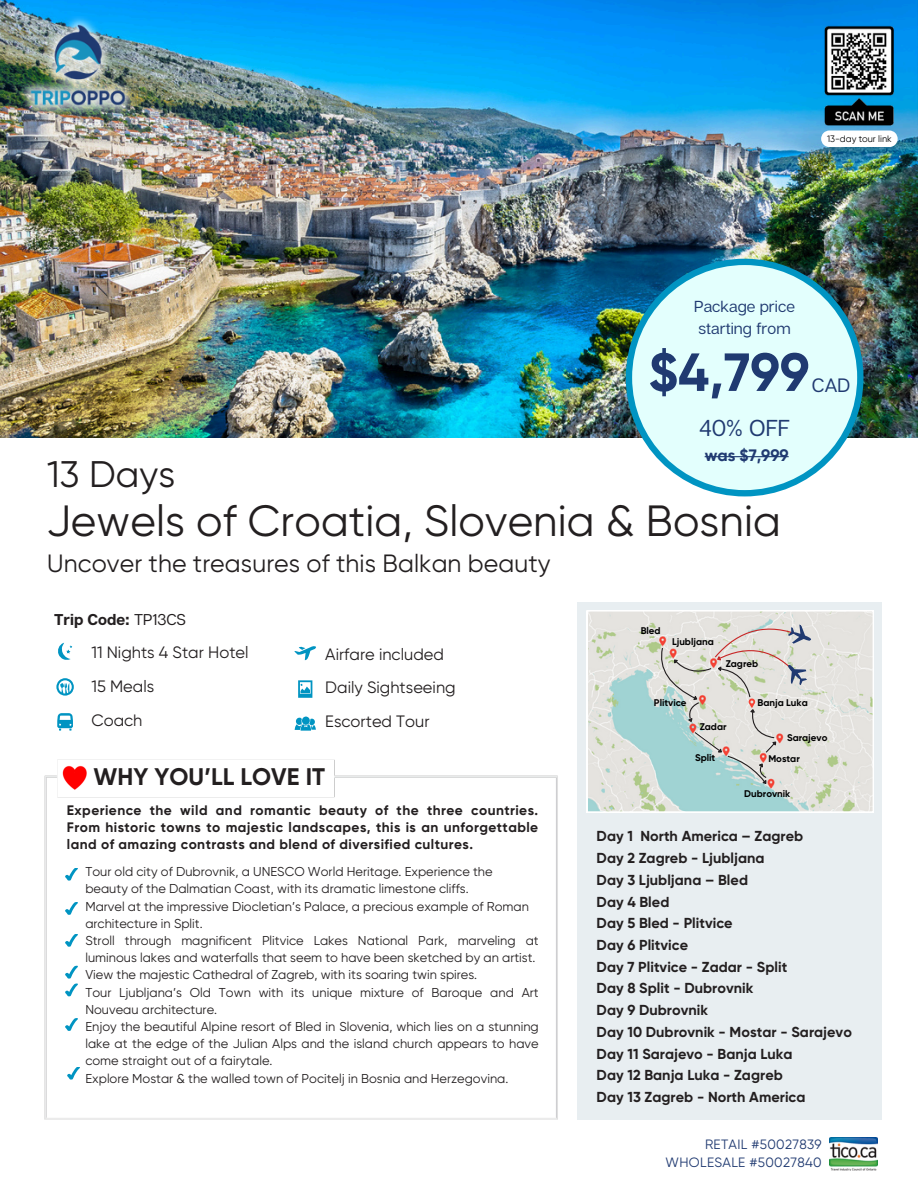
<style>
.page{position:relative;width:918px;height:1188px;background:#fff}
.page>*{position:absolute;margin:0;border:0;box-sizing:border-box;transform-origin:0 0}
.t1{font:700 53.55px "Gilroy";color:#203a71}
.t2{font:43.65px "Gilroy";letter-spacing:.005em;color:#231f20}
.t3{font:37.05px "Gilroy";letter-spacing:.005em;color:#231f20}
.t4{font:24.9px "Gilroy";letter-spacing:.005em;color:#231f20}
.t5{font:700 24px "Gilroy";letter-spacing:.005em;color:#231f20}
.t6{font:22.95px "Articulat CF";color:#203a71}
.t7{font:19.35px "Articulat CF";color:#203a71}
.t8{font:16.5px "Gilroy";color:#231f20}
.t9{font:700 16.5px "Gilroy";color:#203a71}
.t10{font:15.9px "Articulat CF";color:#203a71}
.t11{font:700 15.6px "Articulat CF";color:#231f20}
.t12{font:700 14.4px "Gilroy";letter-spacing:.005em;color:#231f20}
.t13{font:700 13.8px/17.1px "Gilroy";letter-spacing:.03em;color:#231f20;text-align:justify}
.t14{font:13.5px "Gilroy";letter-spacing:.025em;color:#203a71}
.t15{font:12.9px/17.2px "Gilroy";color:#231f20}
.t16{font:700 9.75px "Gilroy";color:#000}
.t17{font:9.3px "Gilroy";color:#000}
.s1{font-weight:400}
</style>
<div class="page">
<img style="left:0;top:0;width:918px;height:438px">
<img style="left:44px;top:759px;width:514px;height:361px">
<svg style="left:65px;top:868px;width:13px;height:13px"></svg>
<svg style="left:65px;top:902px;width:13px;height:13px"></svg>
<svg style="left:65px;top:934px;width:13px;height:13px"></svg>
<svg style="left:65px;top:966px;width:13px;height:30px"></svg>
<svg style="left:65px;top:1018px;width:13px;height:13px"></svg>
<svg style="left:67px;top:1067px;width:13px;height:13px"></svg>
<div style="left:577px;top:602px;width:304px;height:518px;background:#e8eef1"></div>
<img style="left:19px;top:17px;width:118px;height:100px">
<img style="left:29px;top:25px;width:97px;height:82px">
<svg style="left:57px;top:713px;width:16px;height:18px"></svg>
<svg style="left:56px;top:678px;width:18px;height:18px"></svg>
<svg style="left:58px;top:643px;width:14px;height:17px"></svg>
<svg style="left:294px;top:646px;width:22px;height:14px"></svg>
<svg style="left:298px;top:680px;width:14px;height:18px"></svg>
<svg style="left:295px;top:717px;width:21px;height:14px"></svg>
<svg style="left:626px;top:259px;width:238px;height:237px;background:#bee2e5"></svg>
<hr style="left:705px;top:456px;width:84px;height:1px;background:#203a71">
<img style="left:813px;top:20px;width:87px;height:107px">
<img style="left:830px;top:32px;width:58px;height:58px">
<svg style="left:821px;top:131px;width:77px;height:16px"></svg>
<svg style="left:587px;top:610px;width:287px;height:202px"></svg>
<img style="left:830px;top:1137px;width:48px;height:34px">
<svg style="left:649px;top:615px;width:163px;height:172px;background:#d1d7d3"></svg>
<p class="t17" style="left:827px;top:134px;width:66px">13-day tour link</p>
<p class="t10" style="left:694px;top:297px;width:102px">Package price</p>
<p class="t10" style="left:699px;top:318px;width:94px">starting from</p>
<p class="t1" style="left:649px;top:350px;width:162px">$4,799</p>
<p class="t7" style="left:812px;top:373px;width:40px">CAD</p>
<p class="t6" style="left:699px;top:413px;width:93px">40% OFF</p>
<p class="t9" style="left:705px;top:448px;width:85px">was $7,999</p>
<p class="t3" style="left:47px;top:453px;width:129px">13 Days</p>
<p class="t2" style="left:47px;top:496px;width:736px">Jewels of Croatia, Slovenia &amp; Bosnia</p>
<h3 class="t4" style="left:47px;top:549px;width:505px">Uncover the treasures of this Balkan beauty</h3>
<p class="t11" style="left:54px;top:610px;width:133px">Trip Code: <span class="s1">TP13CS</span></p>
<p class="t8" style="left:91px;top:643px;width:159px">11 Nights 4 Star Hotel</p>
<p class="t8" style="left:91px;top:677px;width:64px">15 Meals</p>
<p class="t8" style="left:91px;top:711px;width:53px">Coach</p>
<p class="t8" style="left:325px;top:644px;width:120px">Airfare included</p>
<p class="t8" style="left:325px;top:678px;width:132px">Daily Sightseeing</p>
<p class="t8" style="left:325px;top:712px;width:106px">Escorted Tour</p>
<p class="t5" style="left:93px;top:762px;width:233px">WHY YOU’LL LOVE IT</p>
<p class="t13" style="left:67px;top:801px;width:473px">Experience the wild and romantic beauty of the three countries.<br>From historic towns to majestic landscapes, this is an unforgettable land of amazing contrasts and blend of diversified cultures.</p>
<p class="t15" style="left:85px;top:863px;width:409px">Tour old city of Dubrovnik, a UNESCO World Heritage. Experience the</p>
<p class="t15" style="left:85px;top:880px;width:385px">beauty of the Dalmatian Coast, with its dramatic limestone cliffs.</p>
<p class="t15" style="left:85px;top:898px;width:445px">Marvel at the impressive Diocletian’s Palace, a precious example of Roman</p>
<p class="t15" style="left:85px;top:915px;width:119px">architecture in Split.</p>
<p class="t15" style="left:85px;top:932px;width:455px">Stroll through magnificent Plitvice Lakes National Park, marveling at luminous lakes and waterfalls that seem to have been sketched by an artist.</p>
<h1 class="t15" style="left:85px;top:966px;width:393px">View the majestic Cathedral of Zagreb, with its soaring twin spires.</h1>
<p class="t15" style="left:85px;top:984px;width:455px">Tour Ljubljana’s Old Town with its unique mixture of Baroque and Art<br>Nouveau architecture.</p>
<h5 class="t15" style="left:85px;top:1018px;width:455px;text-align:justify">Enjoy the beautiful Alpine resort of Bled in Slovenia, which lies on a stunning lake at the edge of the Julian Alps and the island church appears to have come straight out of a fairytale.</h5>
<p class="t15" style="left:85px;top:1069px;width:424px">Explore Mostar &amp; the walled town of Pocitelj in Bosnia and Herzegovina.</p>
<p class="t16" style="left:641px;top:625px;width:21px">Bled</p>
<p class="t16" style="left:672px;top:636px;width:43px">Ljubljana</p>
<p class="t16" style="left:654px;top:697px;width:34px">Plitvice</p>
<p class="t16" style="left:726px;top:658px;width:34px">Zagreb</p>
<p class="t16" style="left:758px;top:697px;width:52px">Banja Luka</p>
<p class="t16" style="left:700px;top:721px;width:28px">Zadar</p>
<p class="t16" style="left:695px;top:752px;width:22px">Split</p>
<p class="t16" style="left:787px;top:731px;width:42px">Sarajevo</p>
<p class="t16" style="left:768px;top:753px;width:33px">Mostar</p>
<p class="t16" style="left:744px;top:788px;width:48px">Dubrovnik</p>
<h2 class="t12" style="left:597px;top:828px;width:208px">Day 1 North America – Zagreb</h2>
<h6 class="t12" style="left:597px;top:850px;width:169px">Day 2 Zagreb - Ljubljana</h6>
<p class="t12" style="left:597px;top:871px;width:153px">Day 3 Ljubljana – Bled</p>
<p class="t12" style="left:597px;top:893px;width:74px">Day 4 Bled</p>
<p class="t12" style="left:597px;top:915px;width:138px">Day 5 Bled - Plitvice</p>
<p class="t12" style="left:597px;top:936px;width:93px">Day 6 Plitvice</p>
<p class="t12" style="left:597px;top:958px;width:192px">Day 7 Plitvice - Zadar - Split</p>
<p class="t12" style="left:597px;top:980px;width:158px">Day 8 Split - Dubrovnik</p>
<p class="t12" style="left:597px;top:1002px;width:113px">Day 9 Dubrovnik</p>
<p class="t12" style="left:597px;top:1023px;width:257px">Day 10 Dubrovnik - Mostar - Sarajevo</p>
<h4 class="t12" style="left:597px;top:1045px;width:197px">Day 11 Sarajevo - Banja Luka</h4>
<p class="t12" style="left:597px;top:1067px;width:188px">Day 12 Banja Luka - Zagreb</p>
<p class="t12" style="left:597px;top:1088px;width:210px">Day 13 Zagreb - North America</p>
<p class="t14" style="left:705px;top:1137px;width:118px">RETAIL #50027839</p>
<p class="t14" style="left:666px;top:1155px;width:158px">WHOLESALE #50027840</p>
</div>
